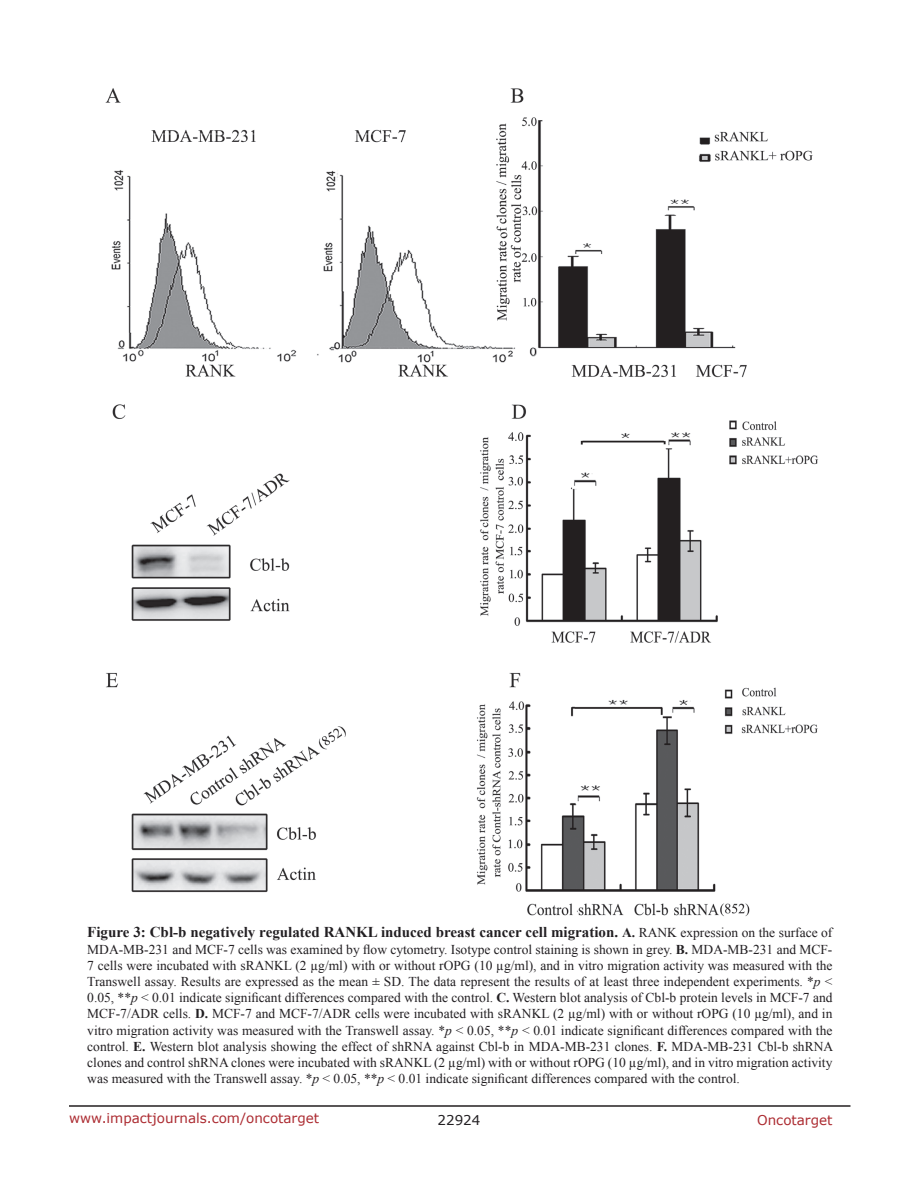
<style>
.page{position:relative;width:918px;height:1188px;background:#fff}
.page>*{position:absolute;margin:0;border:0;box-sizing:border-box;transform-origin:0 0}
.FigureText{font:700 15px "Times New Roman";color:#221f22}
.FigureText-2{font:13.5px/16.2px "Times New Roman";color:#221f22;text-align:justify}
.t1{font:13.5px "Verdana";color:#ac2b31}
.t2{font:13.5px "Verdana";color:#221f22}
.s1{font-size:13.5px}
.s2{font-weight:400;font-size:13.5px}
.s3{font-weight:700}
.s4{font-style:italic}
</style>
<div class="page">
<hr style="left:69px;top:1105px;width:781px;height:2px;background:#231f20">
<img style="left:105px;top:88px;width:713px;height:829px">
<p class="FigureText" style="left:87px;top:922px;width:747px">Figure 3: Cbl-b negatively regulated RANKL induced breast cancer cell migration. <span class="s1">A.</span> <span class="s2">RANK expression on the surface of</span></p>
<p class="FigureText-2" style="left:87px;top:941px;width:747px">MDA-MB-231 and MCF-7 cells was examined by flow cytometry. Isotype control staining is shown in grey. <span class="s3">B.</span> MDA-MB-231 and MCF-7 cells were incubated with sRANKL (2 µg/ml) with or without rOPG (10 µg/ml), and in vitro migration activity was measured with the Transwell assay. Results are expressed as the mean ± SD. The data represent the results of at least three independent experiments. *<span class="s4">p</span> &lt; 0.05, **<span class="s4">p</span> &lt; 0.01 indicate significant differences compared with the control. <span class="s3">C.</span> Western blot analysis of Cbl-b protein levels in MCF-7 and MCF-7/ADR cells. <span class="s3">D.</span> MCF-7 and MCF-7/ADR cells were incubated with sRANKL (2 µg/ml) with or without rOPG (10 µg/ml), and in vitro migration activity was measured with the Transwell assay. *<span class="s4">p</span> &lt; 0.05, **<span class="s4">p</span> &lt; 0.01 indicate significant differences compared with the control. <span class="s3">E.</span> Western blot analysis showing the effect of shRNA against Cbl-b in MDA-MB-231 clones. <span class="s3">F.</span> MDA-MB-231 Cbl-b shRNA clones and control shRNA clones were incubated with sRANKL (2 µg/ml) with or without rOPG (10 µg/ml), and in vitro migration activity was measured with the Transwell assay. *<span class="s4">p</span> &lt; 0.05, **<span class="s4">p</span> &lt; 0.01 indicate significant differences compared with the control.</p>
<p class="t1" style="left:69px;top:1109px;width:252px">www.impactjournals.com/oncotarget</p>
<p class="t2" style="left:438px;top:1111px;width:44px">22924</p>
<p class="t1" style="left:757px;top:1111px;width:77px">Oncotarget</p>
</div>
